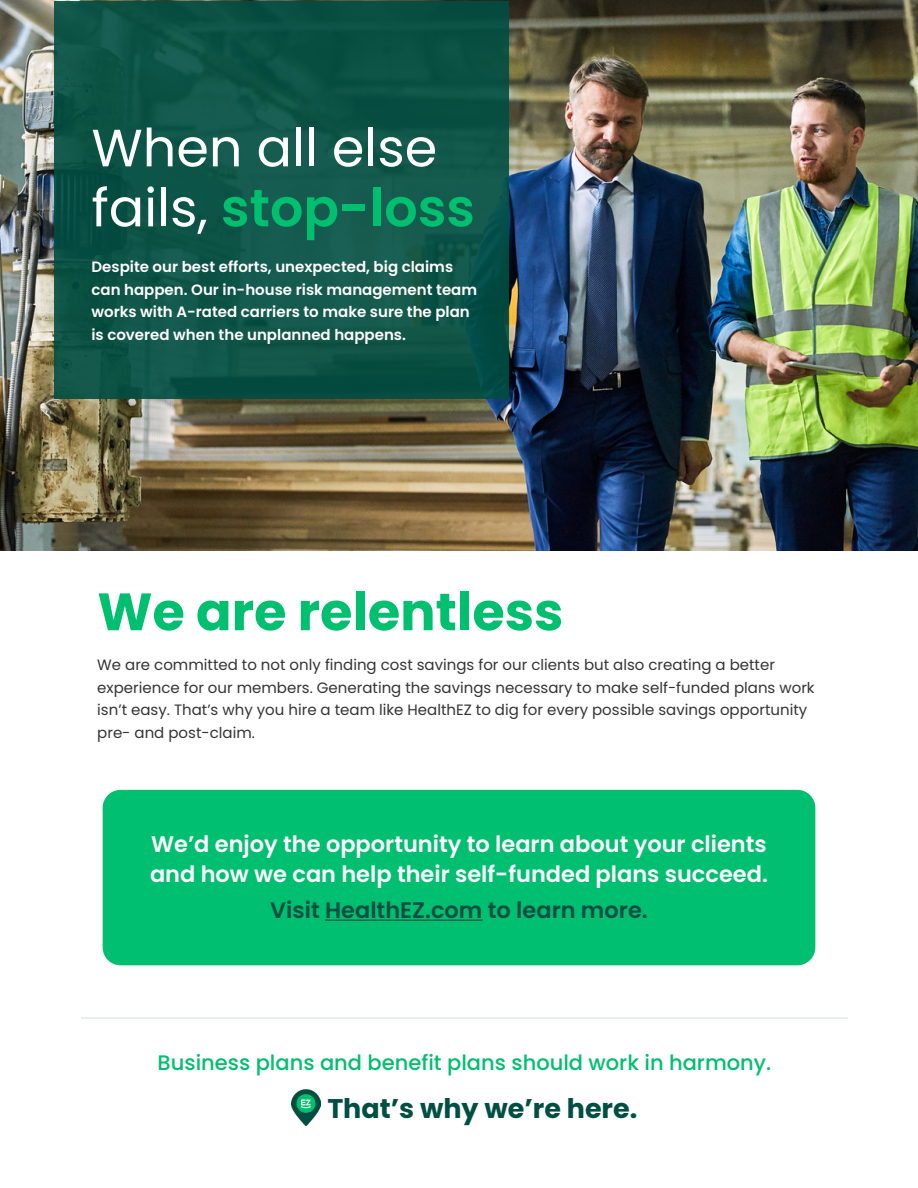
<style>
.page{position:relative;width:918px;height:1188px;background:#fff}
.page>*{position:absolute;margin:0;border:0;box-sizing:border-box;transform-origin:0 0}
.t1{font:52.5px/60px "Poppins";color:#fff}
.t2{font:700 52.5px "Poppins";color:#00bf6f}
.t3{font:700 27px "Poppins";color:#004f42}
.t4{font:600 22.5px/30px "Poppins";color:#fff}
.t5{font:600 22.5px "Poppins";color:#004e42}
.t6{font:500 21px "Poppins";color:#00bf6f}
.t7{font:15px/22.5px "Poppins";color:#343433}
.t8{font:600 15px/22.5px "Poppins";color:#fff}
.s1{font-weight:600;color:#00bf6f}
</style>
<div class="page">
<div style="left:103px;top:790px;width:712px;height:175px;background:#00bf70;border-radius:18px"></div>
<img style="left:291px;top:1090px;width:29px;height:35px">
<hr style="left:81px;top:1017px;width:767px;height:2px;background:#e0e9ec">
<img style="left:0;top:0;width:918px;height:551px">
<div style="left:54px;top:1px;width:454px;height:398px;background:#0e5447"></div>
<hr style="left:325px;top:920px;width:157px;height:1px;background:#004e42">
<h1 class="t1" style="left:91px;top:118px;width:385px">When all else fails, <span class="s1">stop-loss</span></h1>
<p class="t8" style="left:91px;top:256px;width:387px">Despite our best efforts, unexpected, big claims can happen. Our in-house risk management team works with A-rated carriers to make sure the plan is covered when the unplanned happens.</p>
<h1 class="t2" style="left:97px;top:581px;width:468px">We are relentless</h1>
<p class="t7" style="left:97px;top:654px;width:719px">We are committed to not only finding cost savings for our clients but also creating a better experience for our members. Generating the savings necessary to make self-funded plans work isn’t easy. That’s why you hire a team like HealthEZ to dig for every possible savings opportunity pre- and post-claim.</p>
<h3 class="t4" style="left:150px;top:829px;width:619px">We’d enjoy the opportunity to learn about your clients and how we can help their self-funded plans succeed.</h3>
<h3 class="t5" style="left:270px;top:897px;width:379px">Visit HealthEZ.com to learn more.</h3>
<h3 class="t6" style="left:158px;top:1050px;width:615px">Business plans and benefit plans should work in harmony.</h3>
<h2 class="t3" style="left:327px;top:1093px;width:312px">That’s why we’re here.</h2>
</div>
